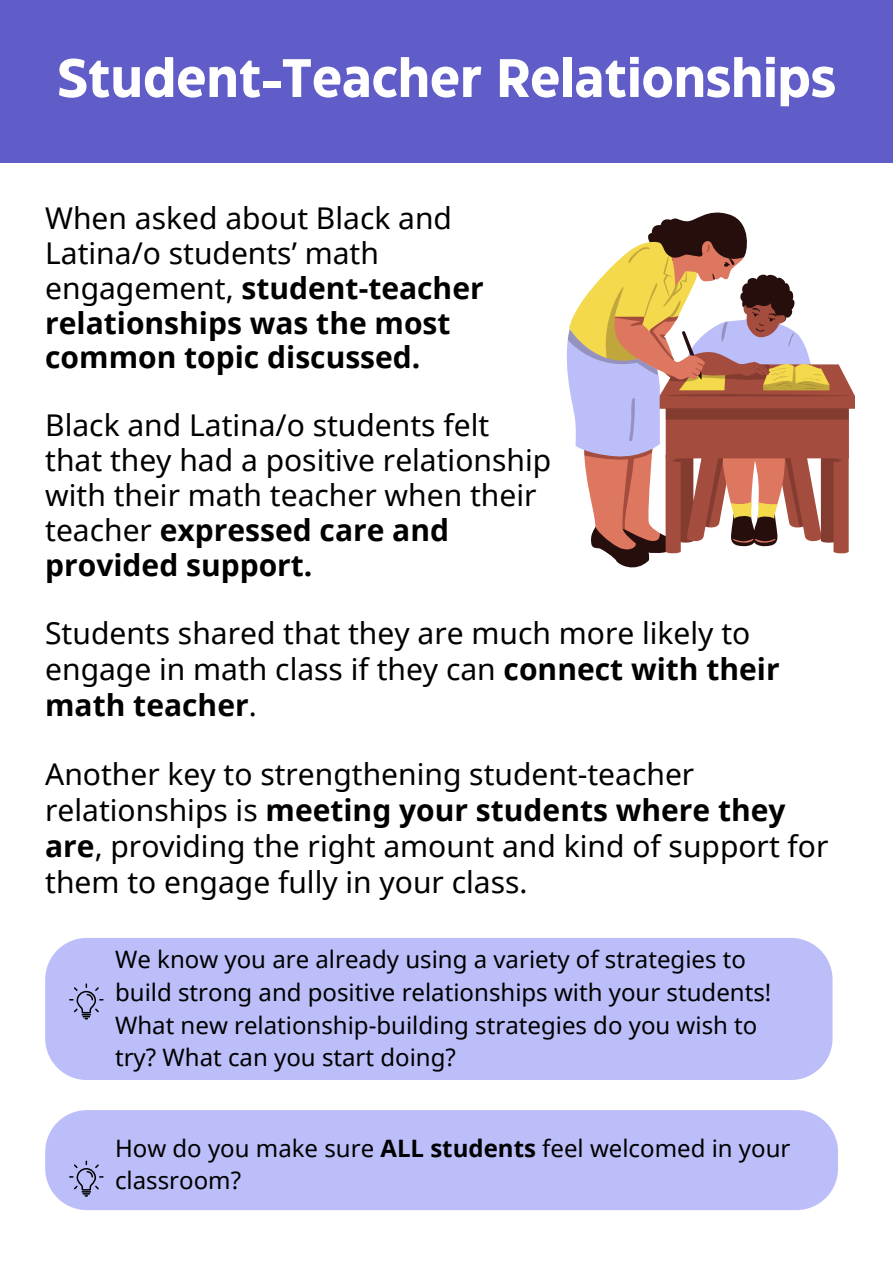
<style>
.page{position:relative;width:893px;height:1264px;background:#fff}
.page>*{position:absolute;margin:0;border:0;box-sizing:border-box;transform-origin:0 0}
.t1{font:700 54px "Eastman Grotesque";color:#fff}
.t2{font:30px/36px "Noto Sans";color:#000}
.t3{font:700 30px/34.8px "Noto Sans";color:#000}
.t4{font:24px/32.7px "Noto Sans";color:#000}
.s1{font-weight:400}
.s2{font-weight:700}
</style>
<div class="page">
<div style="left:0;top:0;width:892px;height:163px;background:#605dc8"></div>
<svg style="left:609px;top:212px;width:138px;height:356px"></svg>
<svg style="left:566px;top:239px;width:288px;height:315px"></svg>
<div style="left:45px;top:938px;width:787px;height:142px;background:#bcbefa"></div>
<div style="left:45px;top:1110px;width:792px;height:100px;background:#bcbefa"></div>
<svg style="left:69px;top:983px;width:35px;height:36px"></svg>
<svg style="left:69px;top:1160px;width:35px;height:36px"></svg>
<h1 class="t1" style="left:57px;top:57px;width:780px">Student-Teacher Relationships</h1>
<h2 class="t3" style="left:45px;top:200px;width:440px"><span class="s1">When asked about Black and<br>Latina/o students’ math engagement,</span> student-teacher relationships was the most common topic discussed.</h2>
<h2 class="t2" style="left:45px;top:407px;width:507px;line-height:34.8px">Black and Latina/o students felt that they had a positive relationship with their math teacher when their teacher <span class="s2">expressed care and provided support.</span></h2>
<p class="t2" style="left:45px;top:614px;width:736px">Students shared that they are much more likely to engage in math class if they can <span class="s2">connect with their math teacher</span>.</p>
<h2 class="t2" style="left:45px;top:755px;width:784px">Another key to strengthening student-teacher relationships is <span class="s2">meeting your students where they are</span>, providing the right amount and kind of support for them to engage fully in your class.</h2>
<h2 class="t4" style="left:115px;top:942px;width:657px">We know you are already using a variety of strategies to build strong and positive relationships with your students!<br>What new relationship-building strategies do you wish to try? What can you start doing?</h2>
<p class="t4" style="left:115px;top:1131px;width:676px">How do you make sure <span class="s2">ALL students</span> feel welcomed in your classroom?</p>
</div>
